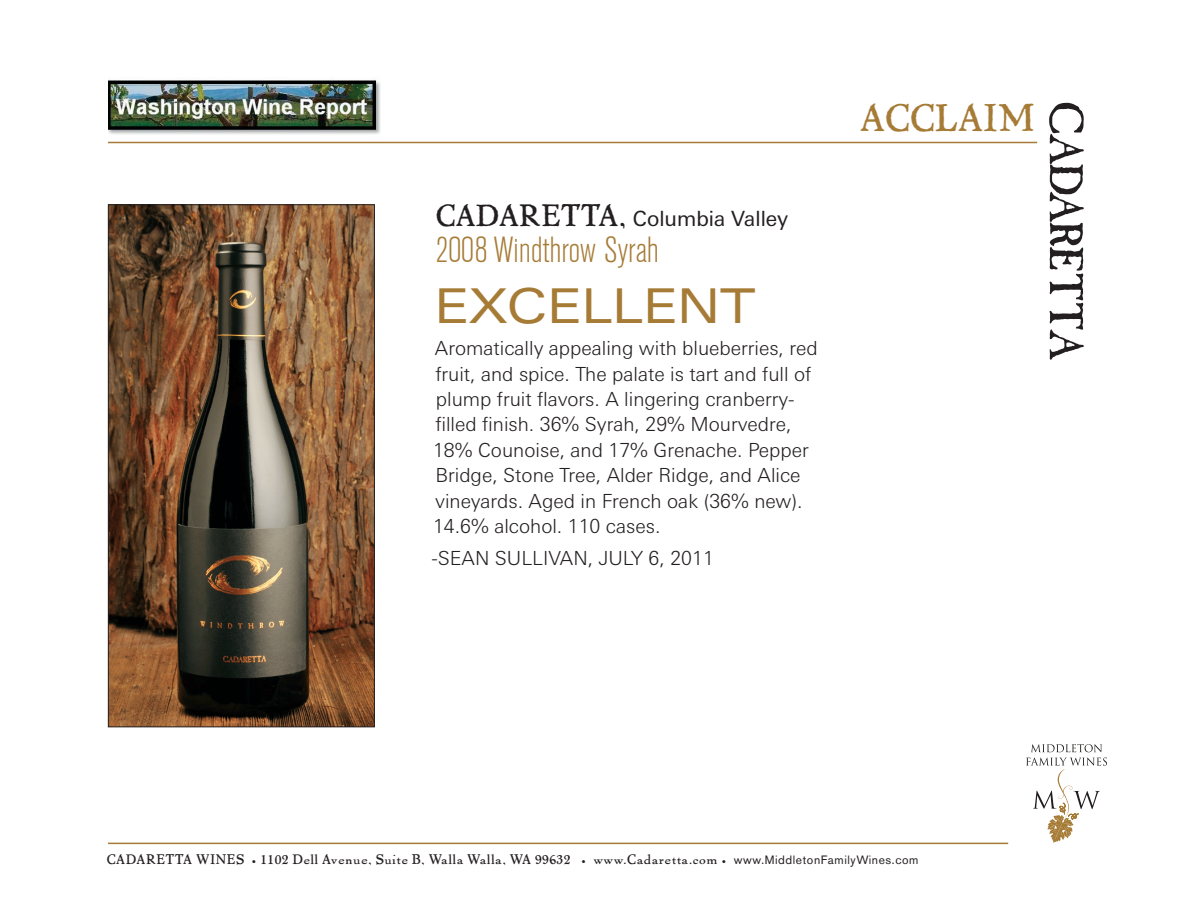
<style>
.page{position:relative;width:1188px;height:918px;background:#fff}
.page>*{position:absolute;margin:0;border:0;box-sizing:border-box;transform-origin:0 0}
.t1{font:48px "Linotype Univers Extd";color:#a67b36}
.t2{font:37.5px "LTC Pabst Oldstyle";color:#a67b36}
.t3{font:300 condensed 36px "Akzidenz Grotesk BE";color:#a67b36}
.t4{font:21px "Linotype Univers Basic";color:#231f20}
.t5{font:300 19.5px/25.3px "Linotype Univers Basic";color:#231f20}
.t6{font:13.5px "LTC Pabst Oldstyle";letter-spacing:.03em;color:#231f20}
.s1{font-family:"LTC Pabst Oldstyle";font-size:30px}
.s2{font-family:"Akzidenz Grotesk BE";font-size:12px}
</style>
<div class="page">
<svg style="left:1049px;top:103px;width:35px;height:257px"></svg>
<hr style="left:108px;top:142px;width:929px;height:1px;background:#a67b36">
<img style="left:110px;top:206px;width:263px;height:519px">
<div style="left:108px;top:204px;width:267px;height:523px;border:1px solid #231f20"></div>
<svg style="left:1026px;top:744px;width:81px;height:99px"></svg>
<hr style="left:108px;top:843px;width:900px;height:1px;background:#a67b36">
<img style="left:108px;top:80px;width:273px;height:54px">
<p class="t4" style="left:436px;top:206px;width:354px"><span class="s1">Cadaretta,</span> Columbia Valley</p>
<h3 class="t3" style="left:436px;top:230px;width:225px">2008 Windthrow Syrah</h3>
<h1 class="t1" style="left:435px;top:278px;width:323px">EXCELLENT</h1>
<p class="t5" style="left:433px;top:335px;width:386px">Aromatically appealing with blueberries, red fruit, and spice. The palate is tart and full of plump fruit flavors. A lingering cranberry&shy;filled finish. 36% Syrah, 29% Mourvedre, 18% Counoise, and 17% Grenache. Pepper Bridge, Stone Tree, Alder Ridge, and Alice vineyards. Aged in French oak (36% new).<br>14.6% alcohol. 110 cases.</p>
<p class="t5" style="left:432px;top:546px;width:284px">-SEAN SULLIVAN, JULY 6, 2011</p>
<h2 class="t2" style="left:860px;top:94px;width:177px">ACCLAIM</h2>
<p class="t6" style="left:107px;top:850px;width:50px">CADARETT</p>
<p class="t6" style="left:183px;top:850px;width:737px">A WINES • 1102 Dell Avenue, Suite B, Walla Walla, WA 99632 • www.Cadaretta.com • <span class="s2">www.MiddletonFamilyWines.com</span></p>
</div>
